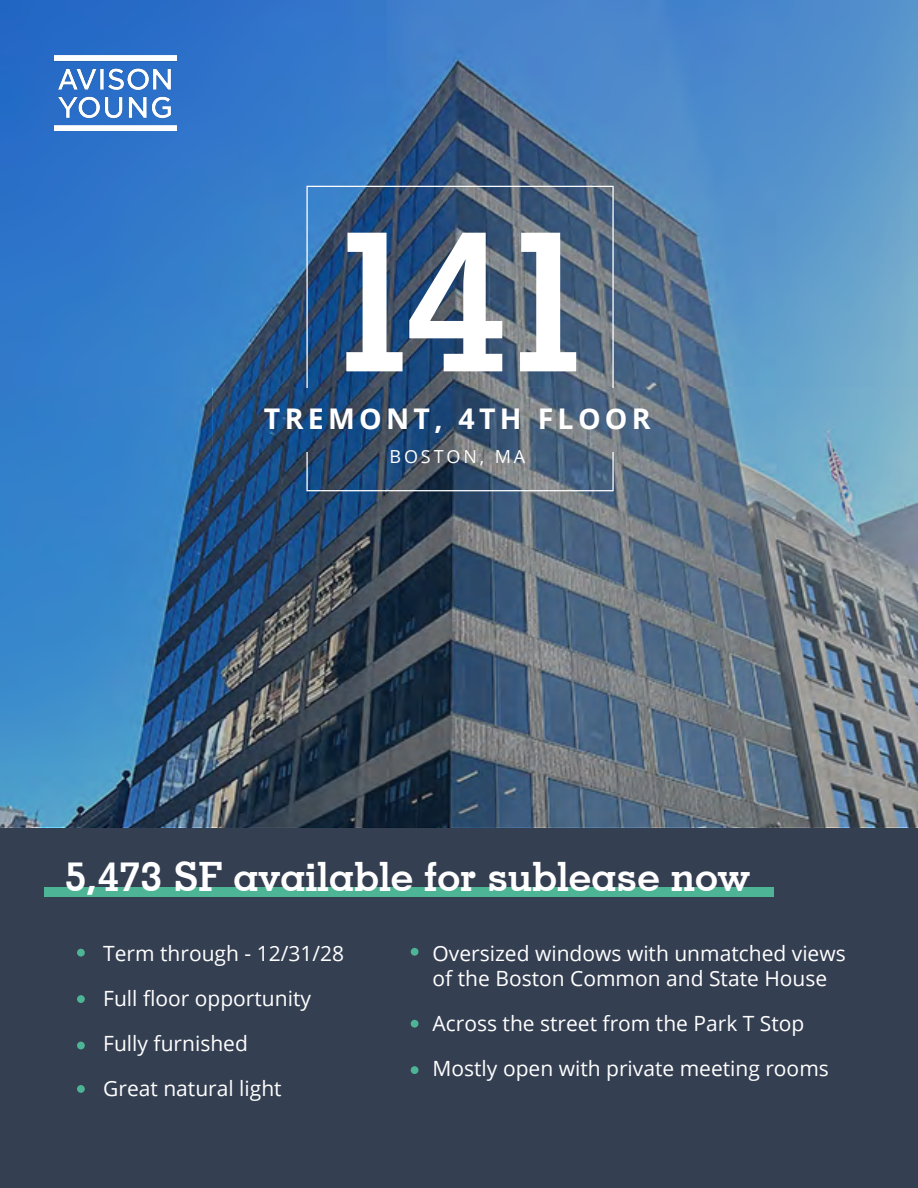
<style>
.page{position:relative;width:918px;height:1188px;background:#fff}
.page>*{position:absolute;margin:0;border:0;box-sizing:border-box;transform-origin:0 0}
.t1{font:700 40.5px "Geometric Slab 703 BT";color:#fff}
.t2{font:700 28.5px "Open Sans";letter-spacing:.15em;color:#fff}
.t3{font:21px/45px "Open Sans";color:#fff}
.t4{font:18px "Open Sans";letter-spacing:.16em;color:#fff}
</style>
<div class="page">
<div style="left:0;top:145px;width:918px;height:1043px;background:#353f52"></div>
<img style="left:0;top:0;width:918px;height:827px">
<img style="left:54px;top:56px;width:122px;height:74px">
<div style="left:44px;top:888px;width:730px;height:9px;background:#4db595"></div>
<div style="left:77px;top:949px;width:8px;height:8px;background:#4db595;border-radius:50%"></div>
<div style="left:77px;top:995px;width:8px;height:8px;background:#4db595;border-radius:50%"></div>
<div style="left:77px;top:1042px;width:8px;height:7px;background:#4db595;border-radius:50%"></div>
<div style="left:77px;top:1085px;width:8px;height:8px;background:#4db595;border-radius:50%"></div>
<div style="left:411px;top:948px;width:7px;height:8px;background:#4db595;border-radius:50%"></div>
<div style="left:411px;top:1020px;width:7px;height:8px;background:#4db595;border-radius:50%"></div>
<div style="left:411px;top:1066px;width:7px;height:8px;background:#4db595;border-radius:50%"></div>
<svg style="left:346px;top:233px;width:160px;height:138px;background:#90a0b3"></svg>
<svg style="left:520px;top:233px;width:60px;height:138px;background:#acb5bf"></svg>
<div style="left:306px;top:186px;width:308px;height:305px;border:1px solid #fff"></div>
<svg style="left:213px;top:388px;width:484px;height:64px;background:#3d5877"></svg>
<h2 class="t2" style="left:264px;top:398px;width:388px">TREMONT, 4TH FLOOR</h2>
<p class="t4" style="left:389px;top:444px;width:137px">BOSTON, MA</p>
<h1 class="t1" style="left:65px;top:852px;width:687px">5,473 SF available for sublease now</h1>
<p class="t3" style="left:103px;top:930px;width:242px">Term through - 12/31/28<br>Full floor opportunity<br>Fully furnished<br>Great natural light</p>
<p class="t3" style="left:433px;top:940px;width:415px;line-height:25.2px">Oversized windows with unmatched views of the Boston Common and State House</p>
<p class="t3" style="left:433px;top:1000px;width:398px">Across the street from the Park T Stop<br>Mostly open with private meeting rooms</p>
</div>
